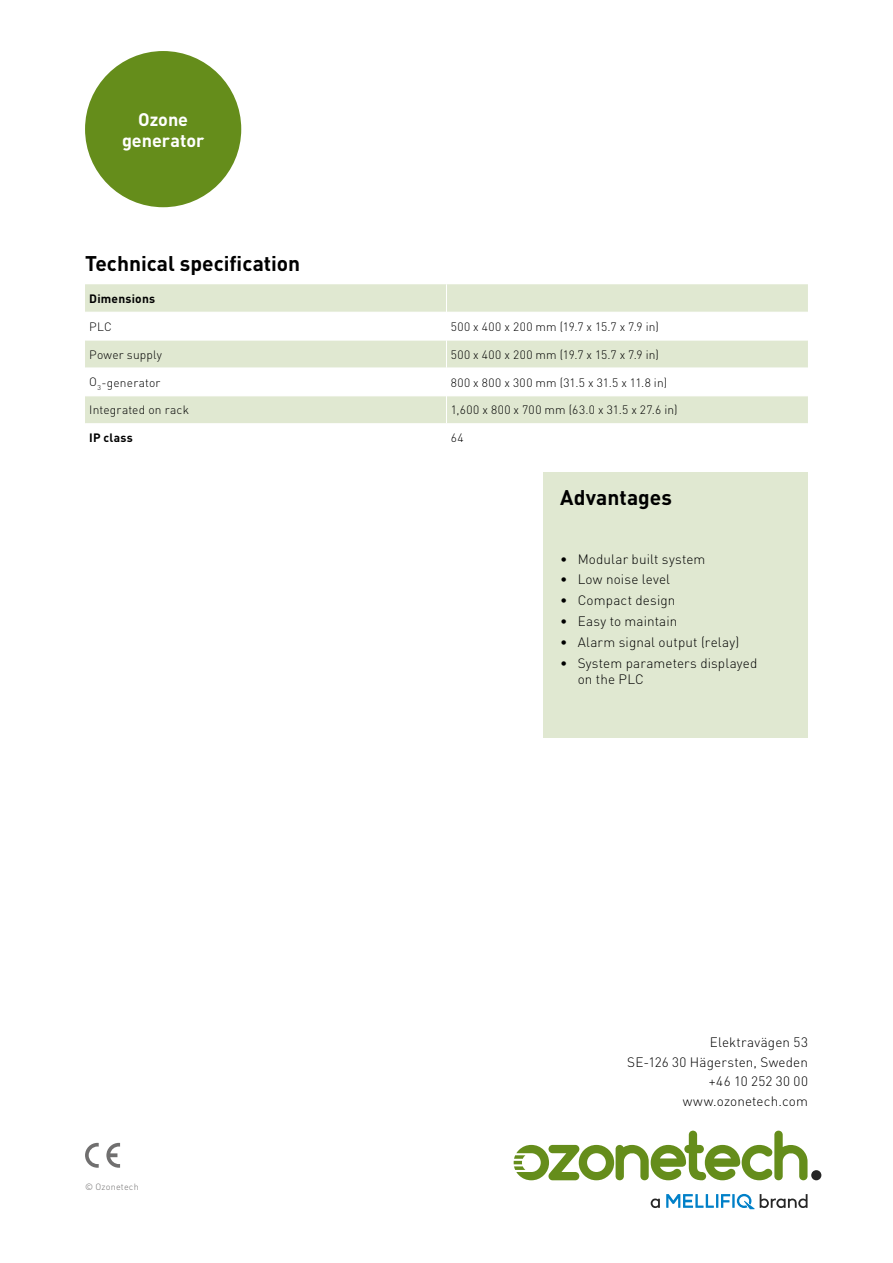
<style>
.page{position:relative;width:893px;height:1263px;background:#fff}
.page>*{position:absolute;margin:0;border:0;box-sizing:border-box;transform-origin:0 0}
.t1{font:700 21px "DINOT";color:#000}
.t2{font:700 18px/21px "DINOT";color:#fff;text-align:center}
.t3{font:300 13.5px/19.5px "DINOT";letter-spacing:.01em;color:#000;text-align:right}
.t4{font:300 12px "DINOT";letter-spacing:.035em;color:#000}
.t5{font:300 12px "DINOT";letter-spacing:.015em;color:#000}
.t6{font:700 12px "DINOT";letter-spacing:.02em;color:#000}
.t7{font:300 9px "DINOT";letter-spacing:.025em;color:#706f6f}
</style>
<div class="page">
<div style="left:85px;top:51px;width:156px;height:156px;background:#658d1b;border-radius:50%"></div>
<div style="left:811px;top:1170px;width:10px;height:10px;background:#262626;border-radius:50%"></div>
<svg style="left:514px;top:1130px;width:293px;height:50px"></svg>
<svg style="left:651px;top:1198px;width:9px;height:10px"></svg>
<svg style="left:666px;top:1194px;width:141px;height:15px"></svg>
<svg style="left:85px;top:1143px;width:14px;height:25px"></svg>
<svg style="left:106px;top:1143px;width:14px;height:25px"></svg>
<svg style="left:85px;top:284px;width:723px;height:28px;background:#e0e8d1"></svg>
<svg style="left:85px;top:341px;width:723px;height:82px;fill:#e0e8d1"></svg>
<hr style="left:85px;top:368px;width:361px;height:1px;background:#fff">
<hr style="left:446px;top:368px;width:362px;height:1px;background:#fff">
<hr style="left:85px;top:396px;width:361px;height:1px;background:#fff">
<hr style="left:446px;top:396px;width:362px;height:1px;background:#fff">
<svg style="left:446px;top:284px;width:1px;height:139px"></svg>
<div style="left:543px;top:472px;width:265px;height:265px;background:#e0e8d1"></div>
<h2 class="t2" style="left:122px;top:108px;width:84px">Ozone generator</h2>
<h1 class="t1" style="left:85px;top:250px;width:217px">Technical specification</h1>
<p class="t6" style="left:89px;top:291px;width:67px">Dimensions</p>
<p class="t5" style="left:89px;top:319px;width:24px">PLC</p>
<p class="t4" style="left:451px;top:319px;width:210px">500 x 400 x 200 mm (19.7 x 15.7 x 7.9 in)</p>
<p class="t5" style="left:89px;top:347px;width:74px">Power supply</p>
<p class="t4" style="left:451px;top:347px;width:210px">500 x 400 x 200 mm (19.7 x 15.7 x 7.9 in)</p>
<p class="t5" style="left:89px;top:375px;width:73px">O<sub>3</sub>-generator</p>
<p class="t4" style="left:451px;top:375px;width:218px">800 x 800 x 300 mm (31.5 x 31.5 x 11.8 in)</p>
<p class="t5" style="left:89px;top:403px;width:101px">Integrated on rack</p>
<p class="t4" style="left:451px;top:403px;width:228px">1,600 x 800 x 700 mm (63.0 x 31.5 x 27.6 in)</p>
<p class="t6" style="left:89px;top:430px;width:45px">IP class</p>
<p class="t5" style="left:451px;top:431px;width:14px">64</p>
<h1 class="t1" style="left:560px;top:484px;width:113px">Advantages</h1>
<p class="t3" style="left:560px;top:549px;width:147px">• Modular built system</p>
<p class="t3" style="left:560px;top:570px;width:111px">• Low noise level</p>
<p class="t3" style="left:560px;top:590px;width:117px">• Compact design</p>
<p class="t3" style="left:560px;top:611px;width:119px">• Easy to maintain</p>
<p class="t3" style="left:560px;top:632px;width:181px">• Alarm signal output (relay)</p>
<p class="t3" style="left:578px;top:655px;width:181px;line-height:16.5px;text-align:left;text-indent:-17px">• System parameters displayed on the PLC</p>
<p class="t7" style="left:85px;top:1181px;width:55px">© Ozonetech</p>
<p class="t3" style="left:627px;top:1033px;width:182px">Elektravägen 53<br>SE-126 30 Hägersten, Sweden +46 10 252 30 00 www.ozonetech.com</p>
</div>
